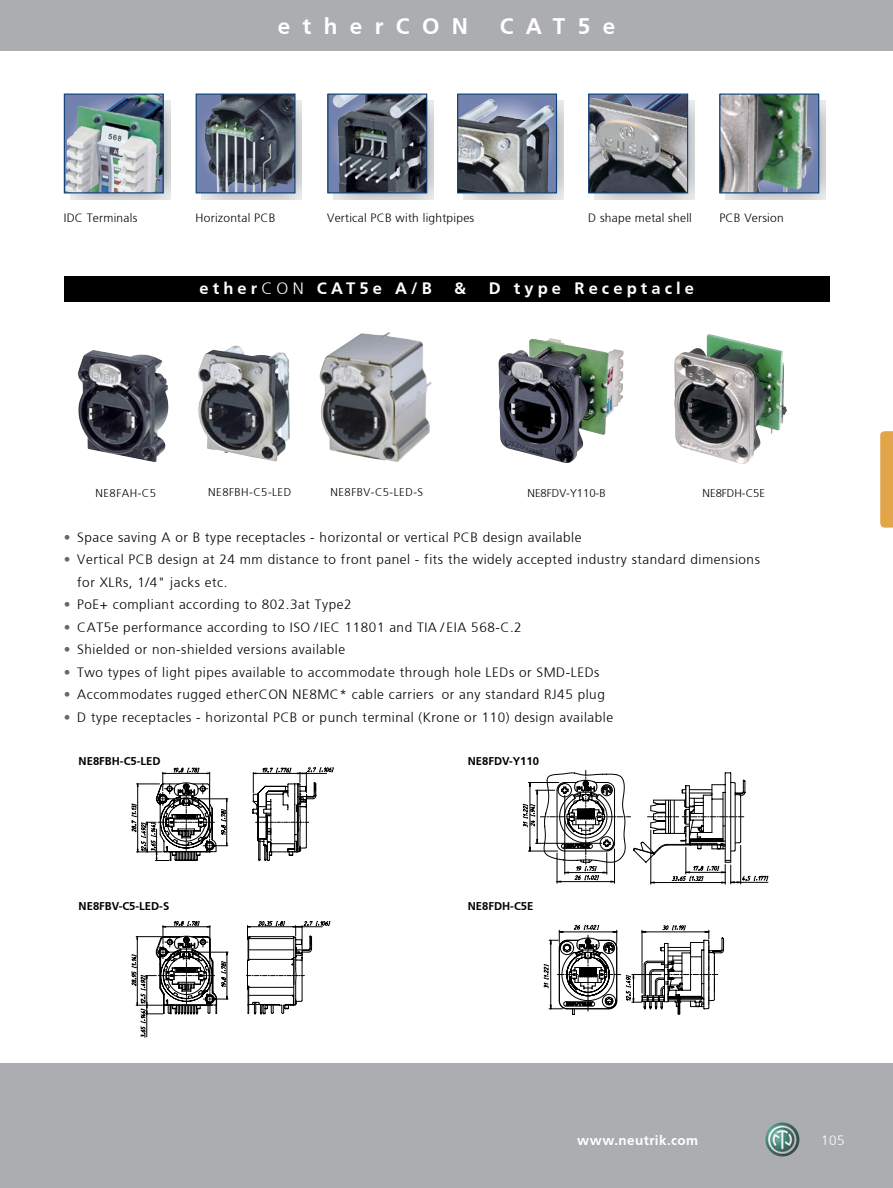
<style>
.page{position:relative;width:893px;height:1188px;background:#fff}
.page>*{position:absolute;margin:0;border:0;box-sizing:border-box;transform-origin:0 0}
.t1{font:700 22.5px "Frutiger";letter-spacing:.55em;color:#fff}
.t2{font:700 16.5px "Frutiger";letter-spacing:.25em;color:#fff}
.t3{font:300 13.5px/22.5px "Frutiger";letter-spacing:.04em;color:#000}
.t4{font:700 13.5px "Frutiger";letter-spacing:.025em;color:#fff}
.t5{font:300 13.5px "Frutiger";color:#fff}
.t6{font:300 12px "Frutiger";letter-spacing:.02em;color:#000}
.t7{font:700 11.25px "Frutiger";color:#000}
.t8{font:300 11.25px "Frutiger";letter-spacing:.04em;color:#000}
.t9{font:300 11.25px "Frutiger";color:#000}
.s1{font-weight:300}
.s2{color:#68676b}
</style>
<div class="page">
<div style="left:0;top:0;width:893px;height:51px;background:#acadb0"></div>
<div style="left:13px;top:1063px;width:880px;height:125px;background:#acadb0"></div>
<svg style="left:880px;top:431px;width:13px;height:97px"></svg>
<img style="left:765px;top:1123px;width:34px;height:33px">
<div style="left:0;top:1063px;width:13px;height:125px;background:#acadb0"></div>
<div style="left:64px;top:276px;width:765px;height:26px;background:#000"></div>
<img style="left:334px;top:100px;width:100px;height:100px">
<img style="left:463px;top:100px;width:100px;height:100px">
<img style="left:595px;top:100px;width:99px;height:100px">
<img style="left:726px;top:100px;width:100px;height:100px">
<div style="left:328px;top:94px;width:99px;height:99px;background:#7281ad"></div>
<img style="left:332px;top:96px;width:93px;height:95px">
<div style="left:327px;top:94px;width:100px;height:99px;border:1px solid #0b3f76"></div>
<div style="left:458px;top:94px;width:98px;height:99px;background:#7281ad"></div>
<img style="left:459px;top:99px;width:96px;height:92px">
<div style="left:457px;top:94px;width:100px;height:99px;border:1px solid #0b3f76"></div>
<img style="left:590px;top:96px;width:96px;height:95px">
<div style="left:588px;top:94px;width:100px;height:99px;border:1px solid #0b3f76"></div>
<div style="left:720px;top:94px;width:99px;height:99px;background:#7281ad"></div>
<img style="left:721px;top:96px;width:91px;height:95px">
<div style="left:719px;top:94px;width:100px;height:99px;border:1px solid #0b3f76"></div>
<div style="left:196px;top:94px;width:99px;height:99px;background:#7281ad"></div>
<img style="left:204px;top:96px;width:90px;height:95px">
<div style="left:196px;top:94px;width:100px;height:99px;border:1px solid #0b3f76"></div>
<img style="left:78px;top:350px;width:91px;height:112px">
<img style="left:198px;top:345px;width:92px;height:116px">
<img style="left:319px;top:332px;width:113px;height:130px">
<img style="left:498px;top:338px;width:126px;height:125px">
<img style="left:674px;top:334px;width:113px;height:130px">
<img style="left:66px;top:96px;width:96px;height:95px">
<div style="left:64px;top:94px;width:100px;height:99px;border:1px solid #0b3f76"></div>
<hr style="left:349px;top:818px;width:1px;height:34px;background:#000002">
<hr style="left:360px;top:772px;width:1px;height:74px;background:#000002">
<svg style="left:131px;top:767px;width:203px;height:94px"></svg>
<svg style="left:522px;top:770px;width:247px;height:115px"></svg>
<hr style="left:535px;top:919px;width:1px;height:103px;background:#000002">
<hr style="left:535px;top:1187px;width:192px;height:1px;background:#000002">
<svg style="left:546px;top:1187px;width:20px;height:1px"></svg>
<svg style="left:535px;top:923px;width:189px;height:99px"></svg>
<svg style="left:131px;top:921px;width:200px;height:117px"></svg>
<h1 class="t1" style="left:278px;top:13px;width:192px">etherCON</h1>
<h1 class="t1" style="left:500px;top:13px;width:117px">CAT5e</h1>
<p class="t6" style="left:64px;top:211px;width:75px">IDC Terminals</p>
<p class="t6" style="left:196px;top:211px;width:81px">Horizontal PCB</p>
<p class="t6" style="left:327px;top:211px;width:149px">Vertical PCB with lightpipes</p>
<p class="t6" style="left:588px;top:211px;width:105px">D shape metal shell</p>
<p class="t6" style="left:719px;top:211px;width:66px">PCB Version</p>
<p class="t2" style="left:200px;top:279px;width:234px">ether<span class="s1">CON</span> CAT5e A/B</p>
<p class="t2" style="left:454px;top:279px;width:13px">&amp;</p>
<p class="t2" style="left:489px;top:279px;width:207px">D type Receptacle</p>
<p class="t8" style="left:96px;top:487px;width:62px">NE8FAH-C5</p>
<p class="t8" style="left:208px;top:486px;width:84px">NE8FBH-C5-LED</p>
<p class="t8" style="left:331px;top:486px;width:94px">NE8FBV-C5-LED-S</p>
<p class="t9" style="left:527px;top:487px;width:80px">NE8FDV-Y110-B</p>
<p class="t9" style="left:703px;top:487px;width:64px">NE8FDH-C5E</p>
<p class="t3" style="left:64px;top:526px;width:519px"><span class="s2">•</span> Space saving A or B type receptacles - horizontal or vertical PCB design available</p>
<p class="t3" style="left:77px;top:548px;width:684px;text-indent:-14px"><span class="s2">•</span> Vertical PCB design at 24 mm distance to front panel - fits the widely accepted industry standard dimensions for XLRs, 1/4" jacks etc.</p>
<p class="t3" style="left:64px;top:593px;width:289px"><span class="s2">•</span> PoE+ compliant according to 802.3at Type2</p>
<p class="t3" style="left:64px;top:616px;width:460px"><span class="s2">•</span> CAT5e performance according to ISO / IEC 11801 and TIA / EIA 568-C.2</p>
<p class="t3" style="left:64px;top:638px;width:283px"><span class="s2">•</span> Shielded or non-shielded versions available</p>
<p class="t3" style="left:64px;top:661px;width:537px"><span class="s2">•</span> Two types of light pipes available to accommodate through hole LEDs or SMD-LEDs</p>
<p class="t3" style="left:64px;top:683px;width:543px"><span class="s2">•</span> Accommodates rugged etherCON NE8MC* cable carriers or any standard RJ45 plug</p>
<p class="t3" style="left:64px;top:706px;width:551px"><span class="s2">•</span> D type receptacles - horizontal PCB or punch terminal (Krone or 110) design available</p>
<p class="t7" style="left:79px;top:755px;width:83px">NE8FBH-C5-LED</p>
<p class="t7" style="left:468px;top:755px;width:73px">NE8FDV-Y110</p>
<p class="t7" style="left:79px;top:899px;width:92px">NE8FBV-C5-LED-S</p>
<p class="t7" style="left:468px;top:899px;width:67px">NE8FDH-C5E</p>
<p class="t4" style="left:577px;top:1132px;width:123px">www.neutrik.com</p>
<p class="t5" style="left:821px;top:1132px;width:25px">105</p>
</div>
